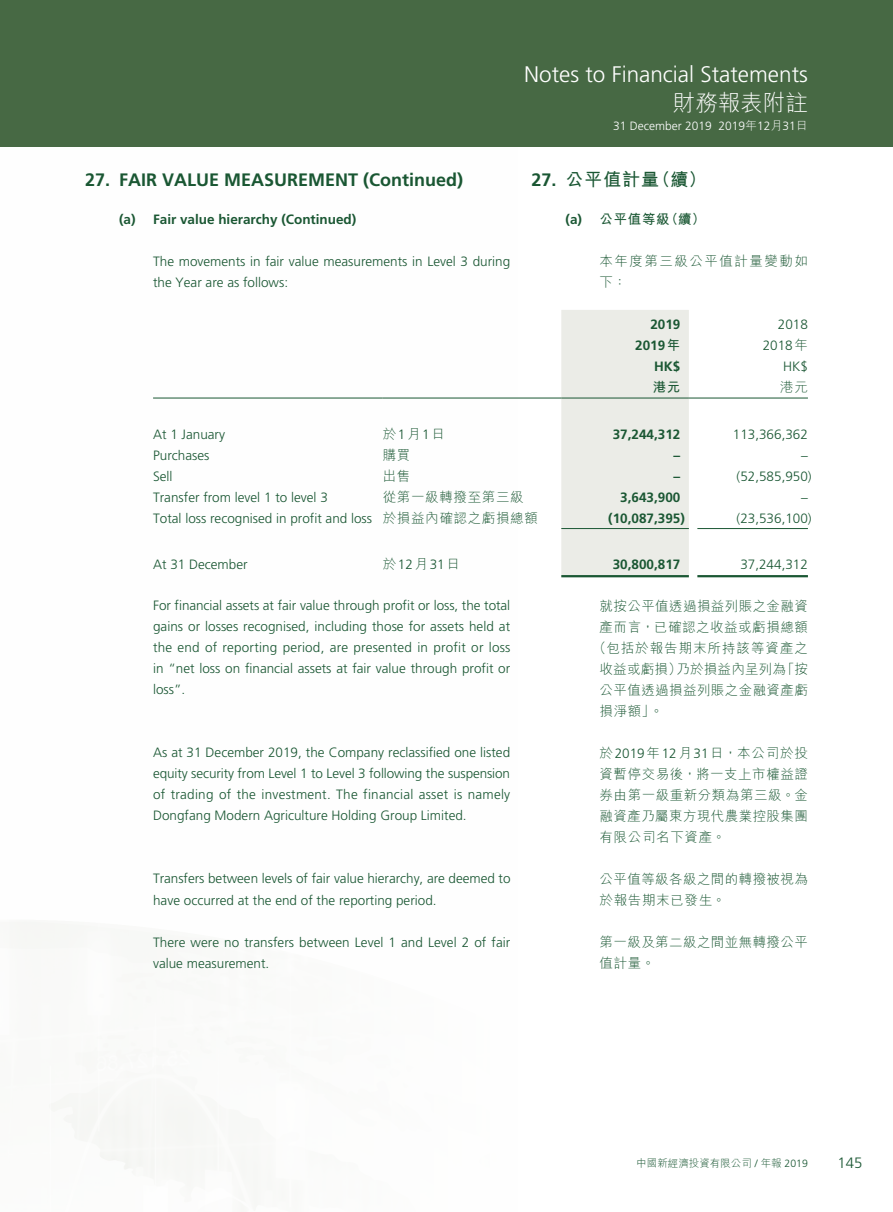
<style>
.page{position:relative;width:893px;height:1212px;background:#fff}
.page>*{position:absolute;margin:0;border:0;box-sizing:border-box;transform-origin:0 0}
.t1{font:300 22.5px "Frutiger LT Std";color:#fff}
.t2{font:300 22.5px "M Hei HK";color:#fff}
.t3{font:700 18px "Frutiger LT Std";color:#1a5733}
.t4{font:700 18px "M Hei HK";letter-spacing:.05em;color:#1a5733}
.t5{font:300 15px "Frutiger LT Std";color:#1a5733}
.t6{font:300 13.5px/21px "Frutiger LT Std";color:#1a5733}
.t7{font:300 13.5px/21px "M Hei HK";letter-spacing:.04em;color:#1a5733}
.t8{font:700 13.5px "Frutiger LT Std";color:#1a5733}
.t9{font:300 13.5px/21px "M Hei HK";letter-spacing:.11em;color:#1a5733}
.t10{font:300 13.5px "M Hei HK";letter-spacing:.015em;color:#1a5733}
.t11{font:300 13.5px "M Hei HK";letter-spacing:.07em;color:#1a5733}
.t12{font:700 13.5px "M Hei HK";letter-spacing:.05em;color:#1a5733}
.t13{font:300 12px "Frutiger LT Std";color:#fff}
.t14{font:300 10.5px "M Hei HK";color:#1a5733}
.s1{font-family:"M Hei HK"}
.s2{font-family:"Frutiger LT Std"}
</style>
<div class="page">
<div style="left:0;top:0;width:893px;height:147px;background:#476944"></div>
<div style="left:561px;top:310px;width:128px;height:265px;background:#ebece7"></div>
<hr style="left:153px;top:398px;width:230px;height:1px;background:#1a5733">
<hr style="left:383px;top:398px;width:178px;height:1px;background:#1a5733">
<hr style="left:561px;top:398px;width:128px;height:1px;background:#1a5733">
<hr style="left:689px;top:398px;width:119px;height:1px;background:#1a5733">
<hr style="left:561px;top:528px;width:128px;height:1px;background:#1a5733">
<hr style="left:697px;top:528px;width:111px;height:1px;background:#1a5733">
<hr style="left:561px;top:575px;width:128px;height:2px;background:#1a5733">
<hr style="left:697px;top:575px;width:111px;height:2px;background:#1a5733">
<h2 class="t3" style="left:85px;top:169px;width:380px">27. FAIR VALUE MEASUREMENT (Continued)</h2>
<p class="t8" style="left:119px;top:212px;width:239px">(a) Fair value hierarchy (Continued)</p>
<p class="t6" style="left:153px;top:251px;width:359px">The movements in fair value measurements in Level 3 during the Year are as follows:</p>
<h1 class="t1" style="left:524px;top:62px;width:285px">Notes to Financial Statements</h1>
<h1 class="t2" style="left:673px;top:91px;width:136px">財務報表附註</h1>
<p class="t13" style="left:613px;top:119px;width:196px">31 December 2019 2019<span class="s1">年</span>12<span class="s1">月</span>31<span class="s1">日</span></p>
<h2 class="t4" style="left:531px;top:166px;width:176px"><span class="s2">27.</span> 公平值計量（續）</h2>
<p class="t12" style="left:566px;top:209px;width:141px"><span class="s2">(a)</span> 公平值等級（續）</p>
<p class="t9" style="left:600px;top:250px;width:210px">本年度第三級公平值計量變動如下：</p>
<p class="t8" style="left:650px;top:317px;width:32px">2019</p>
<p class="t6" style="left:778px;top:314px;width:32px">2018</p>
<p class="t8" style="left:635px;top:338px;width:47px">2019<span class="s1">年</span></p>
<p class="t6" style="left:763px;top:335px;width:47px">2018<span class="s1">年</span></p>
<p class="t8" style="left:654px;top:359px;width:28px">HK$</p>
<p class="t6" style="left:783px;top:356px;width:26px">HK$</p>
<p class="t12" style="left:653px;top:377px;width:29px">港元</p>
<p class="t7" style="left:780px;top:377px;width:29px">港元</p>
<p class="t6" style="left:153px;top:424px;width:74px">At 1 January</p>
<p class="t7" style="left:383px;top:423px;width:64px">於<span class="s2">1</span>月<span class="s2">1</span>日</p>
<p class="t8" style="left:613px;top:426px;width:69px">37,244,312</p>
<p class="t6" style="left:733px;top:424px;width:77px">113,366,362</p>
<p class="t6" style="left:153px;top:445px;width:58px">Purchases</p>
<p class="t7" style="left:383px;top:444px;width:29px">購買</p>
<p class="t8" style="left:674px;top:447px;width:8px">–</p>
<p class="t6" style="left:801px;top:445px;width:8px">–</p>
<p class="t6" style="left:153px;top:466px;width:21px">Sell</p>
<p class="t7" style="left:383px;top:465px;width:29px">出售</p>
<p class="t8" style="left:674px;top:468px;width:8px">–</p>
<p class="t6" style="left:737px;top:466px;width:77px">(52,585,950)</p>
<p class="t6" style="left:153px;top:487px;width:176px">Transfer from level 1 to level 3</p>
<p class="t7" style="left:383px;top:486px;width:143px">從第一級轉撥至第三級</p>
<p class="t8" style="left:620px;top:489px;width:62px">3,643,900</p>
<p class="t6" style="left:801px;top:487px;width:8px">–</p>
<p class="t6" style="left:153px;top:508px;width:386px">Total loss recognised in profit and loss <span class="s1">於損益內確認之虧損總額</span></p>
<p class="t8" style="left:608px;top:510px;width:78px">(10,087,395)</p>
<p class="t6" style="left:737px;top:508px;width:77px">(23,536,100)</p>
<p class="t6" style="left:153px;top:554px;width:96px">At 31 December</p>
<p class="t6" style="left:383px;top:554px;width:79px"><span class="s1">於</span>12<span class="s1">月</span>31<span class="s1">日</span></p>
<p class="t8" style="left:613px;top:557px;width:69px">30,800,817</p>
<p class="t6" style="left:740px;top:554px;width:69px">37,244,312</p>
<p class="t6" style="left:153px;top:595px;width:359px;text-align:justify">For financial assets at fair value through profit or loss, the total gains or losses recognised, including those for assets held at the end of reporting period, are presented in profit or loss in “net loss on financial assets at fair value through profit or loss”.</p>
<p class="t7" style="left:600px;top:595px;width:210px">就按公平值透過損益列賬之金融資</p>
<p class="t7" style="left:600px;top:616px;width:210px">產而言，已確認之收益或虧損總額</p>
<p class="t11" style="left:593px;top:641px;width:217px">（包括於報告期末所持該等資產之</p>
<p class="t10" style="left:600px;top:662px;width:210px">收益或虧損）乃於損益內呈列為「按</p>
<p class="t7" style="left:600px;top:679px;width:210px">公平值透過損益列賬之金融資產虧</p>
<p class="t7" style="left:600px;top:700px;width:65px">損淨額」。</p>
<p class="t7" style="left:600px;top:742px;width:210px;text-align:justify">於<span class="s2">2019</span>年<span class="s2">12</span>月<span class="s2">31</span>日，本公司於投資暫停交易後，將一支上市權益證券由第一級重新分類為第三級。金融資產乃屬東方現代農業控股集團有限公司名下資產。</p>
<p class="t7" style="left:600px;top:868px;width:210px">公平值等級各級之間的轉撥被視為於報告期末已發生。</p>
<p class="t7" style="left:600px;top:931px;width:210px">第一級及第二級之間並無轉撥公平值計量。</p>
<p class="t6" style="left:153px;top:742px;width:359px;text-align:justify">As at 31 December 2019, the Company reclassified one listed equity security from Level 1 to Level 3 following the suspension of trading of the investment. The financial asset is namely Dongfang Modern Agriculture Holding Group Limited.</p>
<p class="t6" style="left:153px;top:868px;width:359px">Transfers between levels of fair value hierarchy, are deemed to have occurred at the end of the reporting period.</p>
<p class="t6" style="left:153px;top:931px;width:359px">There were no transfers between Level 1 and Level 2 of fair value measurement.</p>
<p class="t14" style="left:636px;top:1157px;width:173px">中國新經濟投資有限公司 <span class="s2">/</span> 年報 <span class="s2">2019</span></p>
<p class="t5" style="left:837px;top:1154px;width:27px">145</p>
</div>
